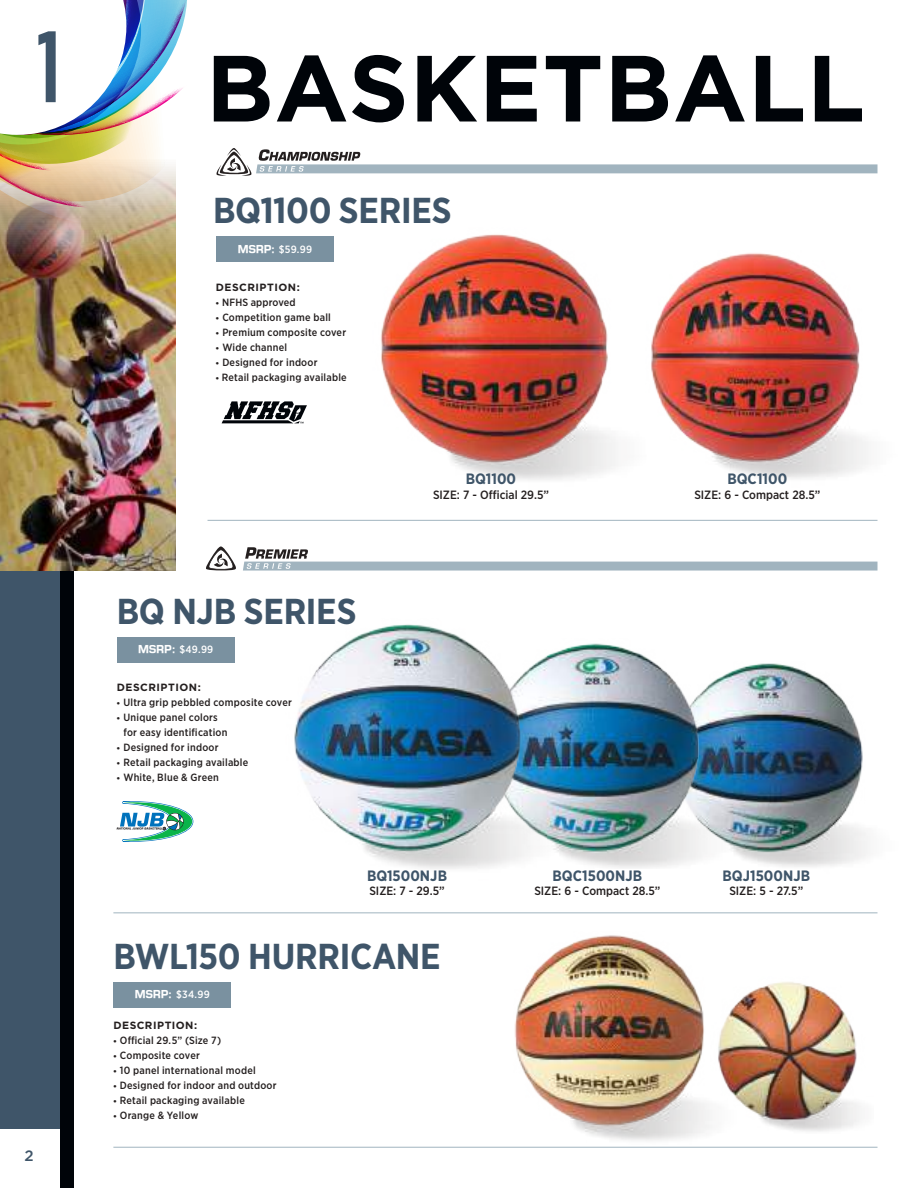
<style>
.page{position:relative;width:918px;height:1188px;background:#fff}
.page>*{position:absolute;margin:0;border:0;box-sizing:border-box;transform-origin:0 0}
.t1{font:500 100.8px "Gotham Condensed";color:#3f5569}
.t2{font:700 93.75px "Gotham";letter-spacing:.01em;color:#000409}
.t3{font:700 36px "Gotham Narrow";letter-spacing:-.01em;color:#3f5569}
.t4{font:700 15px "Gotham Narrow";color:#3f5569}
.t5{font:500 15px "Gotham";color:#3f5569}
.t6{font:500 12px "Gotham Narrow";color:#241f1f}
.t7{font:500 10.5px/15px "Gotham Narrow";letter-spacing:.02em;color:#241f1f}
.t8{font:700 10.5px "Gotham";letter-spacing:.045em;color:#241f1f}
.t9{font:500 10.5px "Gotham Narrow";letter-spacing:.025em;color:#fff}
.s1{font-family:"Mikasa Sports";font-weight:700}
.s2{font-family:"MT Extra";font-weight:400}
</style>
<div class="page">
<div style="left:0;top:570px;width:60px;height:559px;background:#3f5569"></div>
<div style="left:60px;top:570px;width:14px;height:618px;background:#000409"></div>
<img style="left:0;top:241px;width:176px;height:329px">
<svg style="left:0;top:0;width:878px;height:241px"></svg>
<hr style="left:208px;top:520px;width:670px;height:1px;background:#a1b4bf">
<hr style="left:113px;top:1147px;width:764px;height:1px;background:#a1b4bf">
<hr style="left:113px;top:912px;width:764px;height:1px;background:#a1b4bf">
<img style="left:739px;top:663px;width:129px;height:204px">
<img style="left:564px;top:643px;width:175px;height:225px">
<img style="left:294px;top:624px;width:270px;height:245px">
<svg style="left:243px;top:547px;width:635px;height:24px"></svg>
<svg style="left:206px;top:546px;width:30px;height:24px"></svg>
<svg style="left:222px;top:401px;width:85px;height:22px"></svg>
<div style="left:216px;top:237px;width:118px;height:25px;background:#7a91a0"></div>
<div style="left:117px;top:637px;width:118px;height:25px;background:#7a91a0"></div>
<div style="left:113px;top:982px;width:118px;height:25px;background:#7a91a0"></div>
<svg style="left:116px;top:801px;width:78px;height:41px"></svg>
<img style="left:652px;top:253px;width:216px;height:226px">
<img style="left:373px;top:228px;width:279px;height:252px">
<img style="left:741px;top:982px;width:120px;height:150px">
<img style="left:478px;top:935px;width:263px;height:213px">
<h1 class="t1" style="left:37px;top:11px;width:26px">1</h1>
<h3 class="t5" style="left:24px;top:1146px;width:11px">2</h3>
<h2 class="t2" style="left:206px;top:26px;width:661px">BASKETBALL</h2>
<h3 class="t3" style="left:213px;top:188px;width:240px">BQ1100 SERIES</h3>
<p class="t9" style="left:238px;top:242px;width:76px"><span class="s1">MSRP:</span> $59.99</p>
<p class="t8" style="left:216px;top:280px;width:85px">DESCRIPTION:</p>
<p class="t7" style="left:216px;top:295px;width:132px"><span class="s2">g</span> NFHS approved<br><span class="s2">g</span> Competition game ball<br><span class="s2">g</span> Premium composite cover <span class="s2">g</span> Wide channel<br><span class="s2">g</span> Designed for indoor<br><span class="s2">g</span> Retail packaging available</p>
<h3 class="t4" style="left:466px;top:469px;width:52px">BQ1100</h3>
<p class="t6" style="left:433px;top:487px;width:117px">SIZE: 7 - Official 29.5”</p>
<h3 class="t4" style="left:727px;top:469px;width:61px">BQC1100</h3>
<p class="t6" style="left:694px;top:487px;width:128px">SIZE: 6 - Compact 28.5”</p>
<h3 class="t3" style="left:117px;top:588px;width:241px">BQ NJB SERIES</h3>
<p class="t9" style="left:138px;top:643px;width:77px"><span class="s1">MSRP:</span> $49.99</p>
<p class="t8" style="left:117px;top:680px;width:85px">DESCRIPTION:</p>
<p class="t7" style="left:117px;top:694px;width:177px"><span class="s2">g</span> Ultra grip pebbled composite cover</p>
<p class="t7" style="left:117px;top:709px;width:102px"><span class="s2">g</span> Unique panel colors</p>
<p class="t7" style="left:123px;top:724px;width:106px">for easy identification</p>
<p class="t7" style="left:117px;top:739px;width:103px"><span class="s2">g</span> Designed for indoor</p>
<p class="t7" style="left:117px;top:754px;width:133px"><span class="s2">g</span> Retail packaging available</p>
<p class="t7" style="left:117px;top:769px;width:103px"><span class="s2">g</span> White, Blue &amp; Green</p>
<h3 class="t4" style="left:367px;top:866px;width:81px">BQ1500NJB</h3>
<p class="t6" style="left:369px;top:883px;width:77px">SIZE: 7 - 29.5”</p>
<h3 class="t3" style="left:113px;top:933px;width:329px">BWL150 HURRICANE</h3>
<p class="t9" style="left:135px;top:988px;width:76px"><span class="s1">MSRP:</span> $34.99</p>
<p class="t8" style="left:113px;top:1018px;width:85px">DESCRIPTION:</p>
<p class="t7" style="left:113px;top:1032px;width:165px"><span class="s2">g</span> Official 29.5” (Size 7)<br><span class="s2">g</span> Composite cover<br><span class="s2">g</span> 10 panel international model<br><span class="s2">g</span> Designed for indoor and outdoor <span class="s2">g</span> Retail packaging available<br><span class="s2">g</span> Orange &amp; Yellow</p>
<h3 class="t4" style="left:553px;top:866px;width:91px">BQC1500NJB</h3>
<p class="t6" style="left:534px;top:883px;width:128px">SIZE: 6 - Compact 28.5”</p>
<h3 class="t4" style="left:722px;top:866px;width:89px">BQJ1500NJB</h3>
<p class="t6" style="left:729px;top:883px;width:75px">SIZE: 5 - 27.5”</p>
</div>
